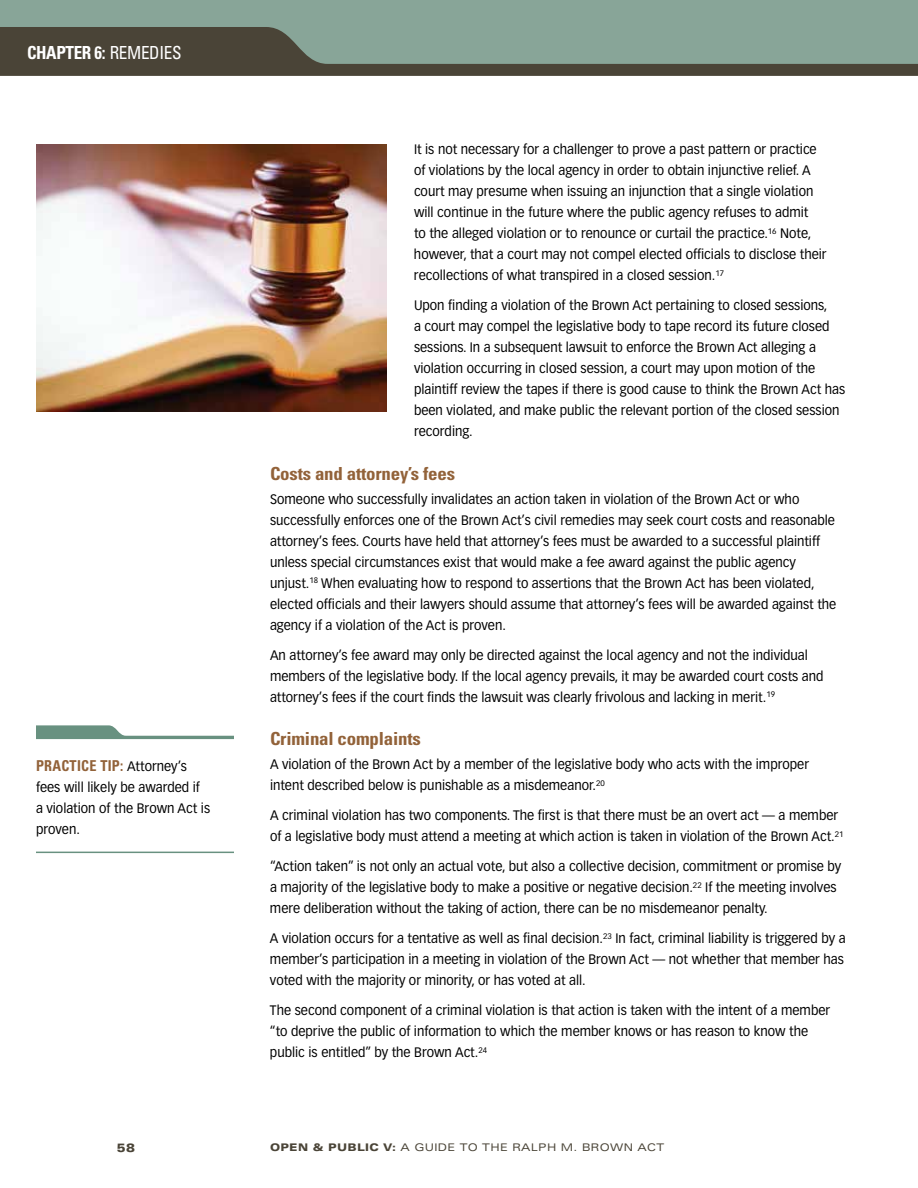
<style>
.page{position:relative;width:918px;height:1188px;background:#fff}
.page>*{position:absolute;margin:0;border:0;box-sizing:border-box;transform-origin:0 0}
.t1{font:700 condensed 18px "Univers";letter-spacing:-.01em;color:#926239;scale:1.05 1}
.t2{font:700 condensed 18px "Univers";letter-spacing:-.02em;color:#fff;scale:.95 1}
.t3{font:700 condensed 15px "Univers";letter-spacing:.02em;color:#926239;scale:.95 1}
.t4{font:13.5px/21px "Vectora LT";color:#000;scale:.95 1}
.t5{font:900 expanded 12px "Univers";color:#4a4437}
.t6{font:expanded 10.5px "Univers";letter-spacing:.03em;color:#4a4437}
.s1{font-weight:400}
.s2{font-family:"Vectora LT";font-weight:400;font-stretch:normal;font-size:13.5px;color:#000}
.s3{font-weight:900}
</style>
<div class="page">
<div style="left:0;top:0;width:918px;height:69px;background:#88a598"></div>
<svg style="left:0;top:27px;width:918px;height:49px"></svg>
<hr style="left:36px;top:852px;width:198px;height:1px;background:#689180">
<svg style="left:36px;top:725px;width:198px;height:14px"></svg>
<img style="left:36px;top:144px;width:351px;height:268px">
<h1 class="t2" style="left:27px;top:42px;width:164px">CHAPTER 6: <span class="s1">REMEDIES</span></h1>
<p class="t3" style="left:36px;top:756px;width:160px">PRACTICE TIP: <span class="s2">Attorney’s</span></p>
<p class="t4" style="left:36px;top:776px;width:185px">fees will likely be awarded if a violation of the Brown Act is proven.</p>
<p class="t4" style="left:414px;top:139px;width:436px">It is not necessary for a challenger to prove a past pattern or practice of violations by the local agency in order to obtain injunctive relief. A court may presume when issuing an injunction that a single violation will continue in the future where the public agency refuses to admit<br>to the alleged violation or to renounce or curtail the practice.<sup>16</sup> Note, however, that a court may not compel elected officials to disclose their recollections of what transpired in a closed session.<sup>17</sup></p>
<p class="t4" style="left:414px;top:295px;width:455px">Upon finding a violation of the Brown Act pertaining to closed sessions,<br>a court may compel the legislative body to tape record its future closed sessions. In a subsequent lawsuit to enforce the Brown Act alleging a violation occurring in closed session, a court may upon motion of the plaintiff review the tapes if there is good cause to think the Brown Act has been violated, and make public the relevant portion of the closed session recording.</p>
<h1 class="t1" style="left:270px;top:462px;width:178px">Costs and attorney’s fees</h1>
<p class="t4" style="left:270px;top:488px;width:598px">Someone who successfully invalidates an action taken in violation of the Brown Act or who successfully enforces one of the Brown Act’s civil remedies may seek court costs and reasonable attorney’s fees. Courts have held that attorney’s fees must be awarded to a successful plaintiff unless special circumstances exist that would make a fee award against the public agency unjust.<sup>18</sup> When evaluating how to respond to assertions that the Brown Act has been violated, elected officials and their lawyers should assume that attorney’s fees will be awarded against the agency if a violation of the Act is proven.</p>
<p class="t4" style="left:270px;top:644px;width:584px">An attorney’s fee award may only be directed against the local agency and not the individual members of the legislative body. If the local agency prevails, it may be awarded court costs and attorney’s fees if the court finds the lawsuit was clearly frivolous and lacking in merit.<sup>19</sup></p>
<h1 class="t1" style="left:270px;top:728px;width:145px">Criminal complaints</h1>
<p class="t4" style="left:270px;top:754px;width:569px">A violation of the Brown Act by a member of the legislative body who acts with the improper intent described below is punishable as a misdemeanor.<sup>20</sup></p>
<p class="t4" style="left:270px;top:805px;width:605px">A criminal violation has two components. The first is that there must be an overt act — a member of a legislative body must attend a meeting at which action is taken in violation of the Brown Act.<sup>21</sup></p>
<p class="t4" style="left:270px;top:856px;width:603px">“Action taken” is not only an actual vote, but also a collective decision, commitment or promise by a majority of the legislative body to make a positive or negative decision.<sup>22</sup> If the meeting involves mere deliberation without the taking of action, there can be no misdemeanor penalty.</p>
<p class="t4" style="left:270px;top:928px;width:607px;text-align:justify">A violation occurs for a tentative as well as final decision.<sup>23</sup> In fact, criminal liability is triggered by a member’s participation in a meeting in violation of the Brown Act — not whether that member has voted with the majority or minority, or has voted at all.</p>
<p class="t4" style="left:270px;top:1000px;width:591px">The second component of a criminal violation is that action is taken with the intent of a member “to deprive the public of information to which the member knows or has reason to know the public is entitled” by the Brown Act.<sup>24</sup></p>
<p class="t5" style="left:117px;top:1141px;width:20px">58</p>
<p class="t6" style="left:270px;top:1141px;width:396px"><span class="s3">OPEN &amp; PUBLIC V:</span> A GUIDE TO THE RALPH M. BROWN ACT</p>
</div>
